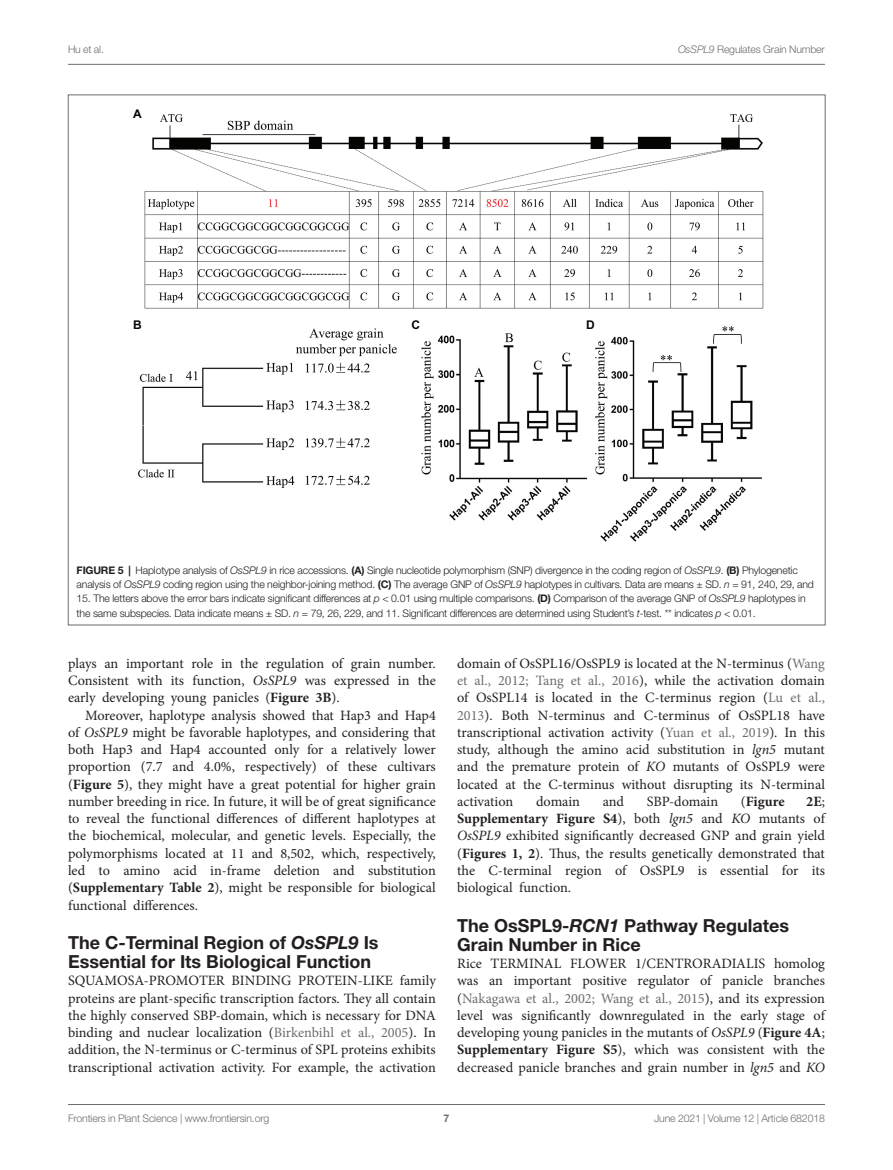
<style>
.page{position:relative;width:893px;height:1170px;background:#fff}
.page>*{position:absolute;margin:0;border:0;box-sizing:border-box;transform-origin:0 0}
.HEAD_2{font:700 18px/18.8px "Helvetica Neue LT Std";color:#231f20}
.TEXT_FLUSH{font:14.25px/17.2px "Minion Pro";color:#231f20;text-align:justify}
.TEXT{font:14.25px/17.2px "Minion Pro";color:#231f20;text-align:justify}
.TEXT_FLUSH-2{font:700 14.25px "Minion Pro";color:#231f20}
.t1{font:700 12px "Arial";color:#040503}
.FIG_LEG{font:300 10.5px/14.2px "Helvetica Neue LT Std";letter-spacing:-.02em;color:#231f20}
.t2{font:300 10.5px "Helvetica Neue LT Std";letter-spacing:-.015em;color:#6c6d70}
.t3{font:700 10.5px "Helvetica Neue LT Std";color:#6c6d70}
.s1{font-style:italic}
.s2{font-weight:700}
.s3{color:#6c6d70}
.s4{font-weight:400}
</style>
<div class="page">
<hr style="left:68px;top:64px;width:757px;height:1px;background:#6c6d70">
<hr style="left:68px;top:1104px;width:757px;height:1px;background:#6c6d70">
<img style="left:138px;top:114px;width:626px;height:428px">
<p class="t2" style="left:68px;top:42px;width:37px">Hu et al.</p>
<p class="t2" style="left:678px;top:42px;width:148px"><span class="s1">OsSPL9</span> Regulates Grain Number</p>
<p class="t1" style="left:133px;top:105px;width:10px">A</p>
<p class="t1" style="left:133px;top:316px;width:10px">B</p>
<p class="t1" style="left:412px;top:316px;width:10px">C</p>
<p class="t1" style="left:586px;top:316px;width:10px">D</p>
<p class="FIG_LEG" style="left:77px;top:562px;width:739px"><span class="s2">FIGURE 5 |</span> Haplotype analysis of <span class="s1">OsSPL9</span> in rice accessions. <span class="s2">(A)</span> Single nucleotide polymorphism (SNP) divergence in the coding region of <span class="s1">OsSPL9</span>. <span class="s2">(B)</span> Phylogenetic analysis of <span class="s1">OsSPL9</span> coding region using the neighbor-joining method. <span class="s2">(C)</span> The average GNP of <span class="s1">OsSPL9</span> haplotypes in cultivars. Data are means ± SD. <span class="s1">n</span> = 91, 240, 29, and</p>
<p class="FIG_LEG" style="left:77px;top:591px;width:730px">15. The letters above the error bars indicate significant differences at <span class="s1">p</span> &lt; 0.01 using multiple comparisons. <span class="s2">(D)</span> Comparison of the average GNP of <span class="s1">OsSPL9</span> haplotypes in the same subspecies. Data indicate means ± SD. <span class="s1">n</span> = 79, 26, 229, and 11. Significant differences are determined using Student’s <span class="s1">t</span>-test. ** indicates <span class="s1">p</span> &lt; 0.01.</p>
<p class="TEXT_FLUSH" style="left:68px;top:654px;width:369px">plays an important role in the regulation of grain number.<br>Consistent with its function, <span class="s1">OsSPL9</span> was expressed in the early developing young panicles (<span class="s2">Figure 3B</span>).</p>
<p class="TEXT" style="left:68px;top:706px;width:369px;text-indent:17px">Moreover, haplotype analysis showed that Hap3 and Hap4 of <span class="s1">OsSPL9</span> might be favorable haplotypes, and considering that both Hap3 and Hap4 accounted only for a relatively lower proportion (7.7 and 4.0%, respectively) of these cultivars (<span class="s2">Figure 5</span>), they might have a great potential for higher grain number breeding in rice. In future, it will be of great significance to reveal the functional differences of different haplotypes at the biochemical, molecular, and genetic levels. Especially, the polymorphisms located at 11 and 8,502, which, respectively, led to amino acid in-frame deletion and substitution (<span class="s2">Supplementary Table 2</span>), might be responsible for biological functional differences.</p>
<p class="HEAD_2" style="left:68px;top:933px;width:312px">The C-Terminal Region of <span class="s1">OsSPL9</span> Is<br>Essential for Its Biological Function</p>
<p class="TEXT_FLUSH" style="left:68px;top:972px;width:369px">SQUAMOSA-PROMOTER BINDING PROTEIN-LIKE family proteins are plant-specific transcription factors. They all contain the highly conserved SBP-domain, which is necessary for DNA binding and nuclear localization (<span class="s3">Birkenbihl et al., 2005</span>). In addition, the N-terminus or C-terminus of SPL proteins exhibits transcriptional activation activity. For example, the activation</p>
<p class="TEXT_FLUSH" style="left:457px;top:654px;width:369px">domain of OsSPL16/OsSPL9 is located at the N-terminus (<span class="s3">Wang et al., 2012; Tang et al., 2016</span>), while the activation domain of OsSPL14 is located in the C-terminus region (<span class="s3">Lu et al., 2013</span>). Both N-terminus and C-terminus of OsSPL18 have transcriptional activation activity (<span class="s3">Yuan et al., 2019</span>). In this study, although the amino acid substitution in <span class="s1">lgn5</span> mutant and the premature protein of <span class="s1">KO</span> mutants of OsSPL9 were located at the C-terminus without disrupting its N-terminal activation</p>
<p class="TEXT_FLUSH" style="left:536px;top:792px;width:45px">domain</p>
<p class="TEXT_FLUSH" style="left:603px;top:792px;width:23px">and</p>
<p class="TEXT_FLUSH" style="left:647px;top:792px;width:73px">SBP-domain</p>
<p class="TEXT_FLUSH-2" style="left:741px;top:792px;width:45px"><span class="s4">(</span>Figure</p>
<p class="TEXT_FLUSH" style="left:457px;top:792px;width:369px;text-indent:349px"><span class="s2">2E</span>; <span class="s2">Supplementary Figure S4</span>), both <span class="s1">lgn5</span> and <span class="s1">KO</span> mutants of <span class="s1">OsSPL9</span> exhibited significantly decreased GNP and grain yield (<span class="s2">Figures 1, 2</span>). Thus, the results genetically demonstrated that the C-terminal region of OsSPL9 is essential for its biological function.</p>
<p class="HEAD_2" style="left:457px;top:915px;width:334px">The OsSPL9-<span class="s1">RCN1</span> Pathway Regulates<br>Grain Number in Rice</p>
<p class="TEXT_FLUSH" style="left:457px;top:954px;width:369px">Rice TERMINAL FLOWER 1/CENTRORADIALIS homolog was an important positive regulator of panicle branches (<span class="s3">Nakagawa et al., 2002; Wang et al., 2015</span>), and its expression level was significantly downregulated in the early stage of developing young panicles in the mutants of <span class="s1">OsSPL9</span> (<span class="s2">Figure 4A</span>; <span class="s2">Supplementary Figure S5</span>), which was consistent with the decreased panicle branches and grain number in <span class="s1">lgn5</span> and <span class="s1">KO</span></p>
<p class="t2" style="left:68px;top:1111px;width:203px">Frontiers in Plant Science | www.frontiersin.org</p>
<p class="t3" style="left:444px;top:1111px;width:7px">7</p>
<p class="t2" style="left:654px;top:1111px;width:172px">June 2021 | Volume 12 | Article 682018</p>
</div>
